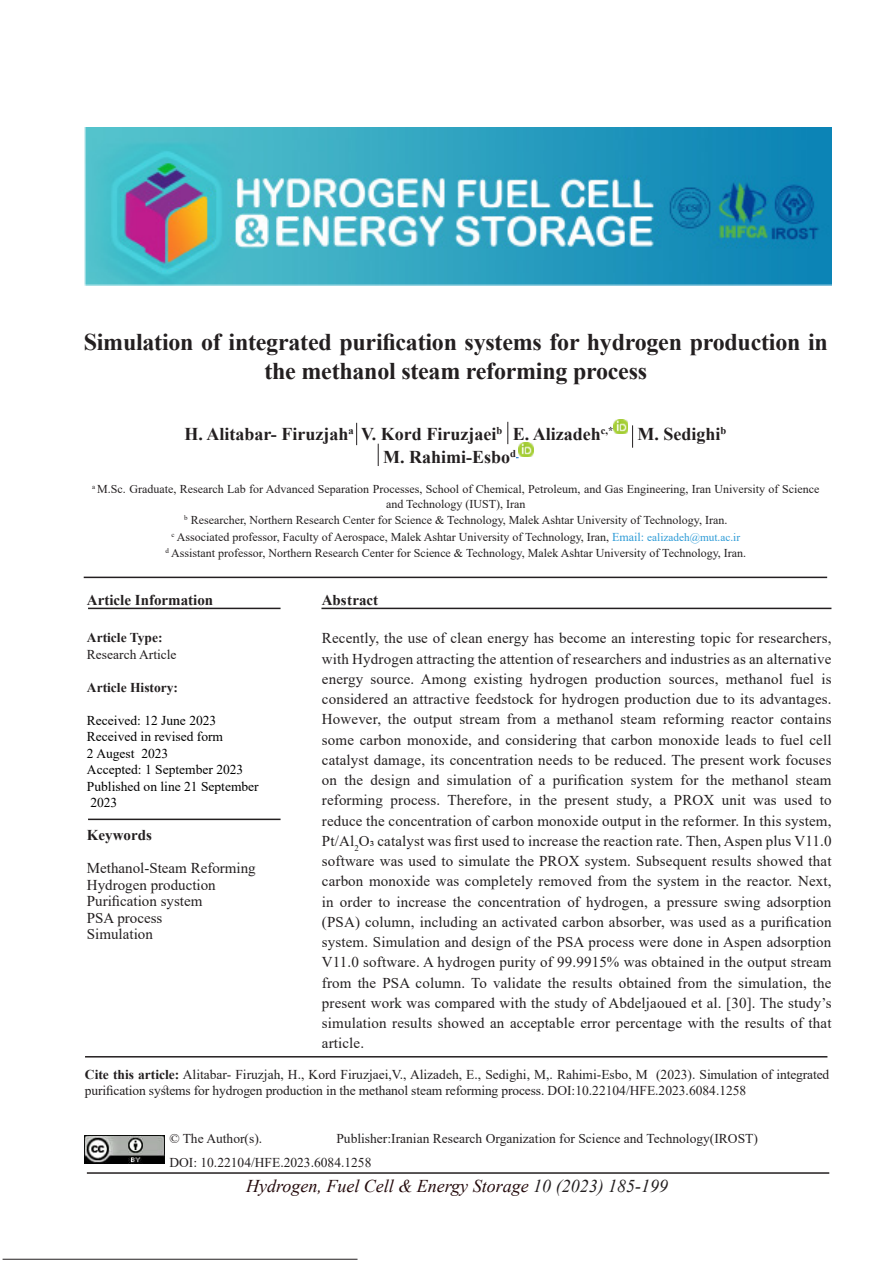
<style>
.page{position:relative;width:893px;height:1263px;background:#fff}
.page>*{position:absolute;margin:0;border:0;box-sizing:border-box;transform-origin:0 0}
.t1{font:700 24px/28.8px "Times New Roman";letter-spacing:-.01em;color:#231f20;text-align:center}
.t2{font:700 18px "Times New Roman";color:#231f20}
.t3{font:italic 18px "Times New Roman";color:#240a0c}
.t4{font:15px/20.2px "Times New Roman";letter-spacing:.01em;color:#231f20;text-align:justify}
.t5{font:700 15px "Times New Roman";color:#231f20}
.t6{font:13.5px/16.5px "Times New Roman";color:#231f20}
.t7{font:13.5px "Times New Roman";color:#000}
.t8{font:700 13.5px "Times New Roman";color:#231f20}
.t9{font:12px/14.4px "Times New Roman";color:#231f20;text-align:center}
.s1{color:#2b9ad6}
.s2{font-size:11.25px;color:#2b9ad6}
.s3{font-weight:700}
.s4{color:#231f20}
</style>
<div class="page">
<svg style="left:356px;top:423px;width:1px;height:22px"></svg>
<svg style="left:507px;top:422px;width:1px;height:22px"></svg>
<img style="left:613px;top:419px;width:15px;height:14px">
<svg style="left:632px;top:425px;width:1px;height:23px"></svg>
<svg style="left:378px;top:444px;width:1px;height:22px"></svg>
<img style="left:519px;top:442px;width:14px;height:14px">
<hr style="left:84px;top:577px;width:743px;height:1px;background:#231f20">
<hr style="left:321px;top:608px;width:510px;height:1px;background:#231f20">
<hr style="left:88px;top:608px;width:193px;height:1px;background:#231f20">
<hr style="left:88px;top:819px;width:193px;height:1px;background:#231f20">
<hr style="left:85px;top:1056px;width:742px;height:1px;background:#231f20">
<hr style="left:3px;top:1259px;width:355px;height:1px;background:#231f20">
<hr style="left:87px;top:1172px;width:742px;height:2px;background:#231f20">
<img style="left:84px;top:128px;width:747px;height:157px">
<img style="left:85px;top:1135px;width:79px;height:28px">
<p class="t1" style="left:84px;top:327px;width:746px">Simulation of integrated purification systems for hydrogen production in the methanol steam reforming process</p>
<p class="t2" style="left:185px;top:421px;width:430px">H. Alitabar- Firuzjah<sup>a</sup> V. Kord Firuzjaei<sup>b</sup> E. Alizadeh<sup>c,*</sup></p>
<p class="t2" style="left:637px;top:421px;width:90px">M. Sedighi<sup>b</sup></p>
<p class="t2" style="left:383px;top:443px;width:134px">M. Rahimi-Esbo<sup>d</sup></p>
<p class="t9" style="left:92px;top:482px;width:729px"><sup>a</sup> M.Sc. Graduate, Research Lab for Advanced Separation Processes, School of Chemical, Petroleum, and Gas Engineering, Iran University of Science and Technology (IUST), Iran</p>
<p class="t9" style="left:184px;top:513px;width:545px"><sup>b</sup> Researcher, Northern Research Center for Science &amp; Technology, Malek Ashtar University of Technology, Iran.</p>
<p class="t9" style="left:172px;top:529px;width:570px"><sup>c</sup> Associated professor, Faculty of Aerospace, Malek Ashtar University of Technology, Iran, <span class="s1">Email:</span> <span class="s2">ealizadeh@mut.ac.ir</span></p>
<p class="t9" style="left:165px;top:546px;width:582px"><sup>d</sup> Assistant professor, Northern Research Center for Science &amp; Technology, Malek Ashtar University of Technology, Iran.</p>
<p class="t5" style="left:87px;top:589px;width:128px">Article Information</p>
<p class="t8" style="left:87px;top:628px;width:77px">Article Type:</p>
<p class="t6" style="left:87px;top:646px;width:91px">Research Article</p>
<p class="t8" style="left:87px;top:678px;width:93px">Article History:</p>
<p class="t7" style="left:87px;top:711px;width:131px">Received: 12 June 2023</p>
<p class="t7" style="left:87px;top:727px;width:138px">Received in revised form</p>
<p class="t7" style="left:87px;top:744px;width:83px">2 Augest 2023</p>
<p class="t7" style="left:87px;top:760px;width:158px">Accepted: 1 September 2023</p>
<p class="t7" style="left:87px;top:777px;width:173px">Published on line 21 September</p>
<p class="t7" style="left:90px;top:793px;width:28px">2023</p>
<p class="t5" style="left:87px;top:825px;width:66px">Keywords</p>
<p class="t4" style="left:87px;top:858px;width:170px">Methanol-Steam Reforming</p>
<p class="t4" style="left:87px;top:874px;width:130px">Hydrogen production</p>
<p class="t4" style="left:87px;top:891px;width:117px">Purification system</p>
<p class="t4" style="left:87px;top:907px;width:77px">PSA process</p>
<p class="t4" style="left:87px;top:924px;width:67px">Simulation</p>
<p class="t5" style="left:322px;top:589px;width:58px">Abstract</p>
<p class="t4" style="left:322px;top:628px;width:511px">Recently, the use of clean energy has become an interesting topic for researchers, with Hydrogen attracting the attention of researchers and industries as an alternative energy source. Among existing hydrogen production sources, methanol fuel is considered an attractive feedstock for hydrogen production due to its advantages.<br>However, the output stream from a methanol steam reforming reactor contains some carbon monoxide, and considering that carbon monoxide leads to fuel cell catalyst damage, its concentration needs to be reduced. The present work focuses on the design and simulation of a purification system for the methanol steam reforming process. Therefore, in the present study, a PROX unit was used to reduce the concentration of carbon monoxide output in the reformer. In this system,</p>
<p class="t4" style="left:322px;top:830px;width:511px">Pt/Al<sub>2</sub>O3 catalyst was first used to increase the reaction rate. Then, Aspen plus V11.0 software was used to simulate the PROX system. Subsequent results showed that carbon monoxide was completely removed from the system in the reactor. Next, in order to increase the concentration of hydrogen, a pressure swing adsorption (PSA) column, including an activated carbon absorber, was used as a purification system. Simulation and design of the PSA process were done in Aspen adsorption V11.0 software. A hydrogen purity of 99.9915% was obtained in the output stream from the PSA column. To validate the results obtained from the simulation, the present work was compared with the study of Abdeljaoued et al. [30]. The study’s simulation results showed an acceptable error percentage with the results of that article.</p>
<p class="t6" style="left:85px;top:1066px;width:746px"><span class="s3">Cite this article:</span> Alitabar- Firuzjah, H., Kord Firuzjaei,V., Alizadeh, E., Sedighi, M,. Rahimi-Esbo, M (2023). Simulation of integrated purification systems for hydrogen production in the methanol steam reforming process. DOI:10.22104/HFE.2023.6084.1258</p>
<p class="t6" style="left:169px;top:1130px;width:94px">© The Author(s).</p>
<p class="t6" style="left:336px;top:1130px;width:423px">Publisher:Iranian Research Organization for Science and Technology(IROST)</p>
<p class="t6" style="left:169px;top:1154px;width:204px">DOI: 10.22104/HFE.2023.6084.1258</p>
<p class="t3" style="left:246px;top:1173px;width:424px">Hydrogen, Fuel Cell &amp; Energy Storage <span class="s4">10 (2023) 185-199</span></p>
</div>
